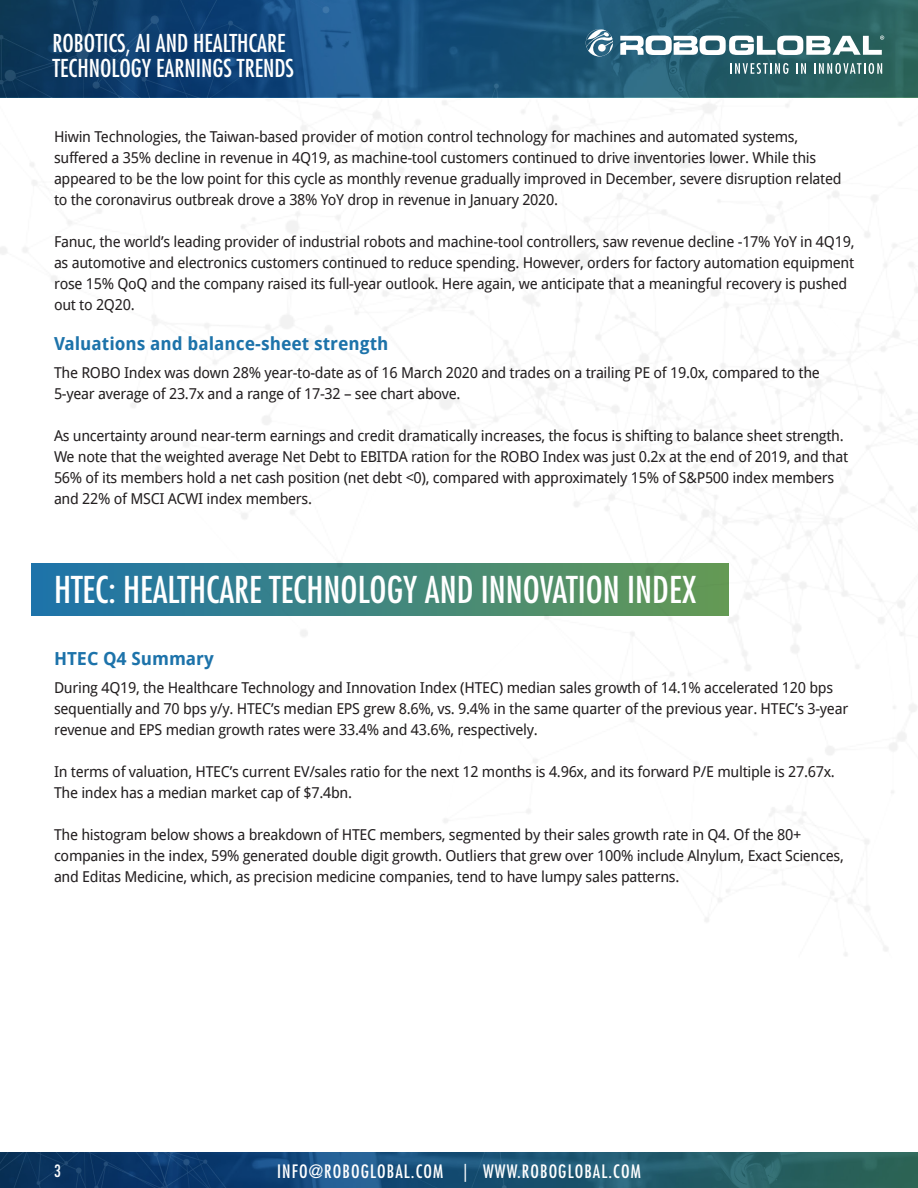
<style>
.page{position:relative;width:918px;height:1188px;background:#fff}
.page>*{position:absolute;margin:0;border:0;box-sizing:border-box;transform-origin:0 0}
.MAIN_HEAD{font:condensed 36px "Futura Std";color:#fff}
.t1{font:condensed 24px/24.6px "Futura Std";color:#fff}
.SUB_HEAD{font:700 18px "Droid Sans";color:#1d73aa}
.t2{font:condensed 18px "Futura Std";letter-spacing:.06em;color:#fff}
.t3{font:condensed 16.5px "Futura Std";color:#fff}
.t4{font:15px/21px "Droid Sans";letter-spacing:-.02em;color:#231f20}
</style>
<div class="page">
<img style="left:0;top:97px;width:918px;height:859px">
<svg style="left:0;top:0;width:918px;height:97px;background:#194f72"></svg>
<svg style="left:0;top:1152px;width:918px;height:36px;background:#1b506f"></svg>
<svg style="left:620px;top:36px;width:264px;height:19px"></svg>
<svg style="left:586px;top:29px;width:27px;height:27px"></svg>
<svg style="left:730px;top:63px;width:59px;height:11px"></svg>
<svg style="left:796px;top:63px;width:10px;height:11px"></svg>
<svg style="left:814px;top:63px;width:68px;height:11px"></svg>
<p class="t1" style="left:52px;top:31px;width:243px">ROBOTICS, AI AND HEALTHCARE<br>TECHNOLOGY EARNINGS TRENDS</p>
<p class="t4" style="left:54px;top:126px;width:789px">Hiwin Technologies, the Taiwan-based provider of motion control technology for machines and automated systems, suffered a 35% decline in revenue in 4Q19, as machine-tool customers continued to drive inventories lower. While this appeared to be the low point for this cycle as monthly revenue gradually improved in December, severe disruption related to the coronavirus outbreak drove a 38% YoY drop in revenue in January 2020.</p>
<p class="t4" style="left:54px;top:231px;width:802px">Fanuc, the world’s leading provider of industrial robots and machine-tool controllers, saw revenue decline -17% YoY in 4Q19, as automotive and electronics customers continued to reduce spending. However, orders for factory automation equipment rose 15% QoQ and the company raised its full-year outlook. Here again, we anticipate that a meaningful recovery is pushed out to 2Q20.</p>
<p class="SUB_HEAD" style="left:54px;top:334px;width:336px">Valuations and balance-sheet strength</p>
<p class="t4" style="left:54px;top:362px;width:767px">The ROBO Index was down 28% year-to-date as of 16 March 2020 and trades on a trailing PE of 19.0x, compared to the<br>5-year average of 23.7x and a range of 17-32 – see chart above.</p>
<p class="t4" style="left:54px;top:425px;width:796px">As uncertainty around near-term earnings and credit dramatically increases, the focus is shifting to balance sheet strength.<br>We note that the weighted average Net Debt to EBITDA ration for the ROBO Index was just 0.2x at the end of 2019, and that 56% of its members hold a net cash position (net debt &lt;0), compared with approximately 15% of S&amp;P500 index members and 22% of MSCI ACWI index members.</p>
<p class="MAIN_HEAD" style="left:54px;top:568px;width:644px">HTEC: HEALTHCARE TECHNOLOGY AND INNOVATION INDEX</p>
<p class="SUB_HEAD" style="left:54px;top:648px;width:161px">HTEC Q4 Summary</p>
<p class="t4" style="left:54px;top:677px;width:796px">During 4Q19, the Healthcare Technology and Innovation Index (HTEC) median sales growth of 14.1% accelerated 120 bps sequentially and 70 bps y/y. HTEC’s median EPS grew 8.6%, vs. 9.4% in the same quarter of the previous year. HTEC’s 3-year revenue and EPS median growth rates were 33.4% and 43.6%, respectively.</p>
<p class="t4" style="left:54px;top:761px;width:782px">In terms of valuation, HTEC’s current EV/sales ratio for the next 12 months is 4.96x, and its forward P/E multiple is 27.67x.<br>The index has a median market cap of $7.4bn.</p>
<p class="t4" style="left:54px;top:824px;width:791px">The histogram below shows a breakdown of HTEC members, segmented by their sales growth rate in Q4. Of the 80+ companies in the index, 59% generated double digit growth. Outliers that grew over 100% include Alnylum, Exact Sciences, and Editas Medicine, which, as precision medicine companies, tend to have lumpy sales patterns.</p>
<p class="t3" style="left:54px;top:1161px;width:8px">3</p>
<p class="t2" style="left:277px;top:1161px;width:365px">INFO@ROBOGLOBAL.COM | WWW.ROBOGLOBAL.COM</p>
</div>
